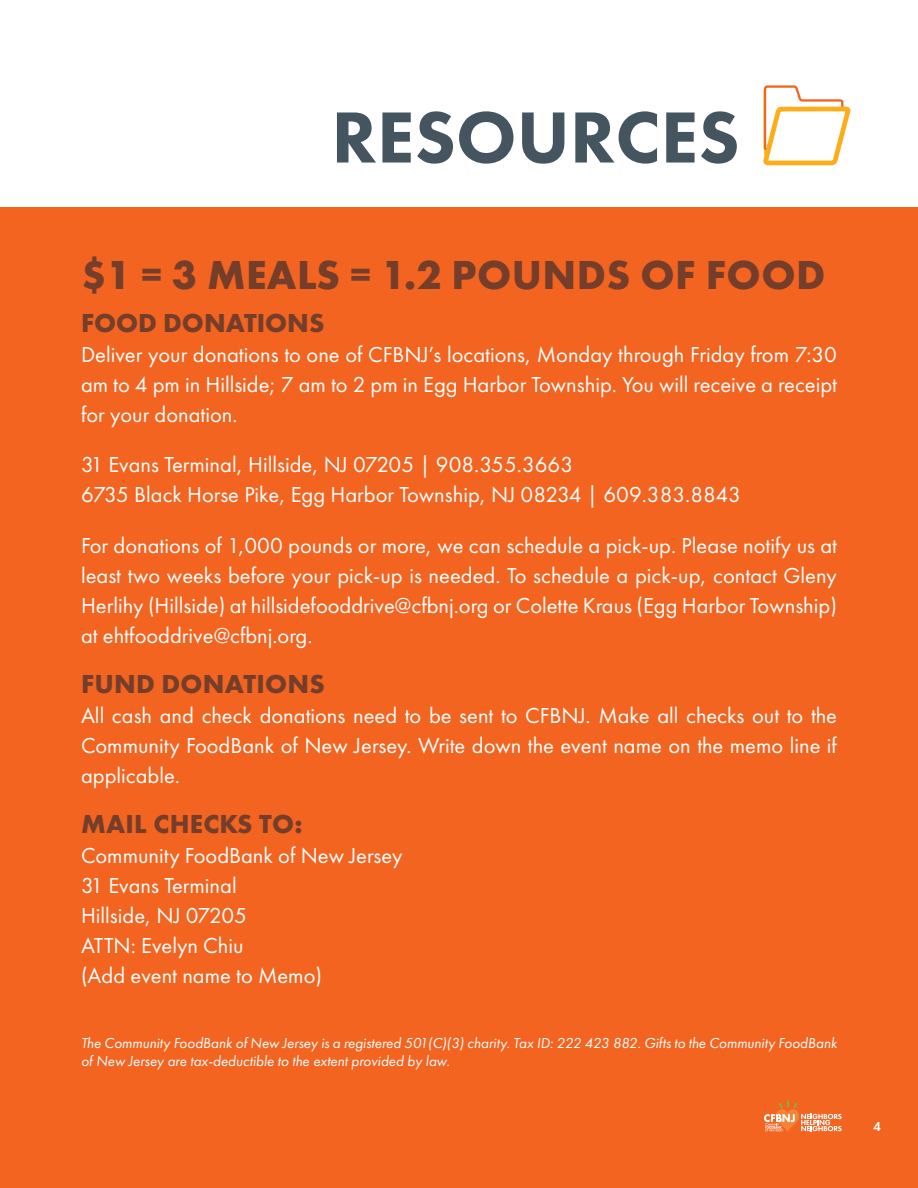
<style>
.page{position:relative;width:918px;height:1188px;background:#fff}
.page>*{position:absolute;margin:0;border:0;box-sizing:border-box;transform-origin:0 0}
.t1{font:800 75px "Futura PT";color:#45555f}
.t2{font:700 42px "Futura PT";letter-spacing:.01em;color:#753e2a}
.t3{font:700 27px "Futura PT";letter-spacing:.01em;color:#753e2a}
.t4{font:22.5px/30px "Futura PT";color:#fff;text-align:justify}
.t5{font:italic 15px/18px "Futura PT";color:#fff}
.t6{font:600 13.5px "Futura PT";color:#fff}
</style>
<div class="page">
<div style="left:0;top:208px;width:918px;height:980px;background:#f36421"></div>
<svg style="left:763px;top:85px;width:88px;height:81px"></svg>
<svg style="left:764px;top:1100px;width:78px;height:32px"></svg>
<p class="t1" style="left:331px;top:91px;width:410px">RESOURCES</p>
<p class="t2" style="left:81px;top:247px;width:746px">$1 = 3 MEALS = 1.2 POUNDS OF FOOD</p>
<p class="t3" style="left:81px;top:306px;width:245px">FOOD DONATIONS</p>
<p class="t4" style="left:81px;top:339px;width:758px">Deliver your donations to one of CFBNJ’s locations, Monday through Friday from 7:30 am to 4 pm in Hillside; 7 am to 2 pm in Egg Harbor Township. You will receive a receipt for your donation.</p>
<p class="t4" style="left:81px;top:450px;width:494px">31 Evans Terminal, Hillside, NJ 07205 | 908.355.3663</p>
<p class="t4" style="left:81px;top:480px;width:661px">6735 Black Horse Pike, Egg Harbor Township, NJ 08234 | 609.383.8843</p>
<p class="t4" style="left:81px;top:530px;width:758px">For donations of 1,000 pounds or more, we can schedule a pick-up. Please notify us at least two weeks before your pick-up is needed. To schedule a pick-up, contact Gleny Herlihy (Hillside) at hillsidefooddrive@cfbnj.org or Colette Kraus (Egg Harbor Township) at ehtfooddrive@cfbnj.org.</p>
<p class="t3" style="left:81px;top:666px;width:245px">FUND DONATIONS</p>
<p class="t4" style="left:81px;top:700px;width:758px">All cash and check donations need to be sent to CFBNJ. Make all checks out to the Community FoodBank of New Jersey. Write down the event name on the memo line if applicable.</p>
<p class="t3" style="left:81px;top:807px;width:223px">MAIL CHECKS TO:</p>
<p class="t4" style="left:81px;top:840px;width:323px">Community FoodBank of New Jersey</p>
<p class="t4" style="left:81px;top:870px;width:157px">31 Evans Terminal</p>
<p class="t4" style="left:81px;top:900px;width:168px">Hillside, NJ 07205</p>
<p class="t4" style="left:81px;top:930px;width:243px">ATTN: Evelyn Chiu<br>(Add event name to Memo)</p>
<p class="t5" style="left:81px;top:1033px;width:758px">The Community FoodBank of New Jersey is a registered 501(C)(3) charity. Tax ID: 222 423 882. Gifts to the Community FoodBank of New Jersey are tax-deductible to the extent provided by law.</p>
<p class="t6" style="left:873px;top:1118px;width:9px">4</p>
</div>
